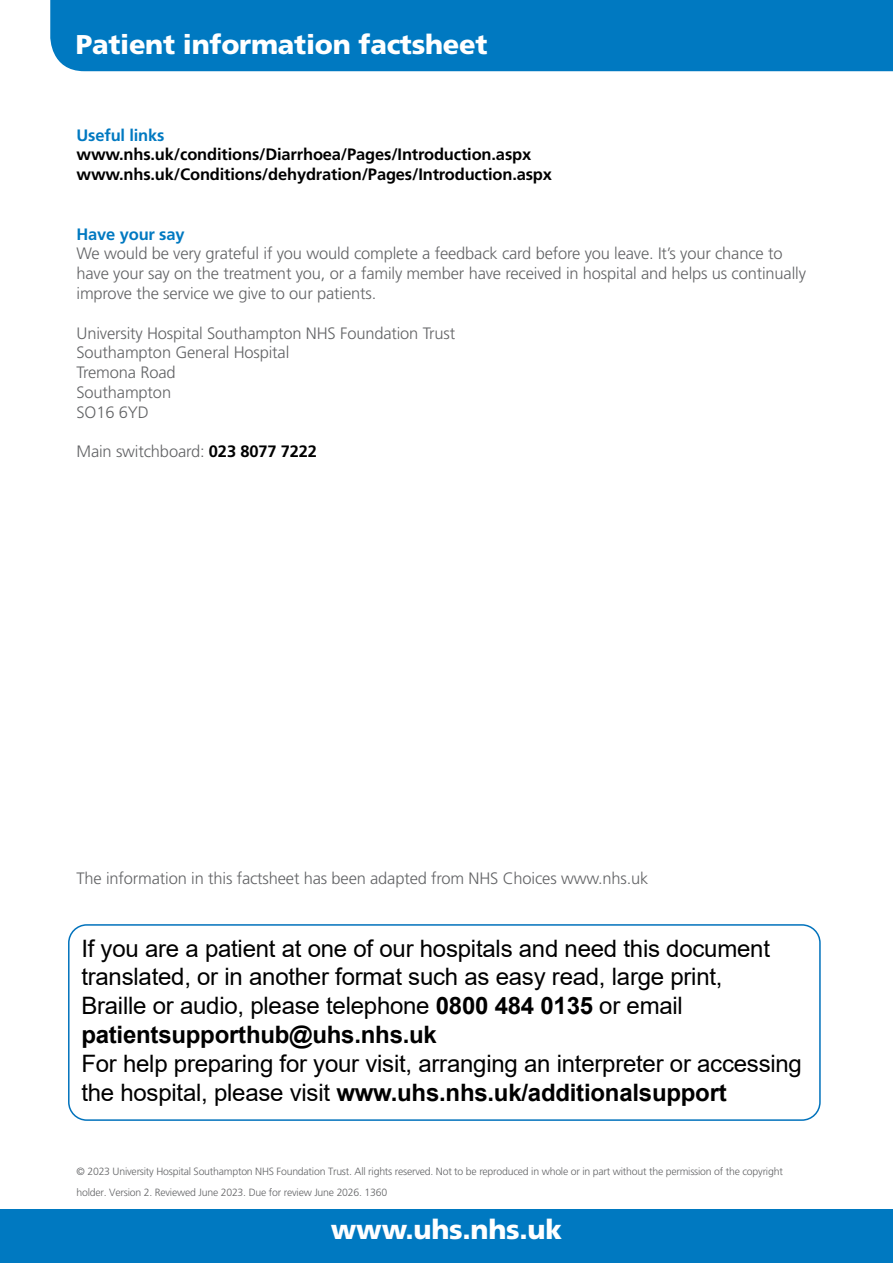
<style>
.page{position:relative;width:893px;height:1263px;background:#fff}
.page>*{position:absolute;margin:0;border:0;box-sizing:border-box;transform-origin:0 0}
.t1{font:900 27.15px "Frutiger";letter-spacing:-.01em;color:#fff}
.t2{font:24px/28.8px "Arial";letter-spacing:-.01em;color:#000}
.t3{font:300 16.5px/19.8px "Frutiger";letter-spacing:-.01em;color:#636466}
.t4{font:700 16.5px/19.8px "Frutiger";letter-spacing:-.01em;color:#000}
.t5{font:700 16.5px "Frutiger";letter-spacing:-.01em;color:#0079c1}
.t6{font:300 10.5px/21px "Frutiger LT Pro";letter-spacing:-.02em;color:#636466}
.s1{font-weight:700;color:#000}
.s2{font-weight:700}
.s3{font-family:"Frutiger"}
</style>
<div class="page">
<div style="left:50px;top:0;width:843px;height:71px;background:#0079c1"></div>
<div style="left:0;top:1209px;width:893px;height:54px;background:#0079c1"></div>
<div style="left:68px;top:924px;width:753px;height:197px;border:2px solid #0072bc;border-radius:18px"></div>
<h1 class="t1" style="left:76px;top:28px;width:413px">Patient information factsheet</h1>
<p class="t5" style="left:77px;top:125px;width:90px">Useful links</p>
<p class="t4" style="left:77px;top:145px;width:477px">www.nhs.uk/conditions/Diarrhoea/Pages/Introduction.aspx www.nhs.uk/Conditions/dehydration/Pages/Introduction.aspx</p>
<p class="t5" style="left:77px;top:224px;width:110px">Have your say</p>
<p class="t3" style="left:77px;top:244px;width:731px">We would be very grateful if you would complete a feedback card before you leave. It’s your chance to have your say on the treatment you, or a family member have received in hospital and helps us continually improve the service we give to our patients.</p>
<p class="t3" style="left:77px;top:323px;width:380px">University Hospital Southampton NHS Foundation Trust<br>Southampton General Hospital<br>Tremona Road<br>Southampton<br>SO16 6YD</p>
<p class="t3" style="left:77px;top:442px;width:242px">Main switchboard: <span class="s1">023 8077 7222</span></p>
<p class="t3" style="left:77px;top:869px;width:573px">The information in this factsheet has been adapted from NHS Choices www.nhs.uk</p>
<h2 class="t2" style="left:81px;top:934px;width:690px">If you are a patient at one of our hospitals and need this document translated, or in another format such as easy read, large print, Braille or audio, please telephone <span class="s2">0800 484 0135</span> or email <span class="s2">patientsupporthub@uhs.nhs.uk</span></h2>
<h2 class="t2" style="left:81px;top:1049px;width:722px">For help preparing for your visit, arranging an interpreter or accessing the hospital, please visit <span class="s2">www.uhs.nhs.uk/additionalsupport</span></h2>
<p class="t6" style="left:77px;top:1160px;width:708px"><span class="s3">©</span> 2023 University Hospital Southampton NHS Foundation Trust. All rights reserved. Not to be reproduced in whole or in part without the permission of the copyright holder. Version 2. Reviewed June 2023. Due for review June 2026. 1360</p>
<h1 class="t1" style="left:331px;top:1213px;width:233px">www.uhs.nhs.uk</h1>
</div>
